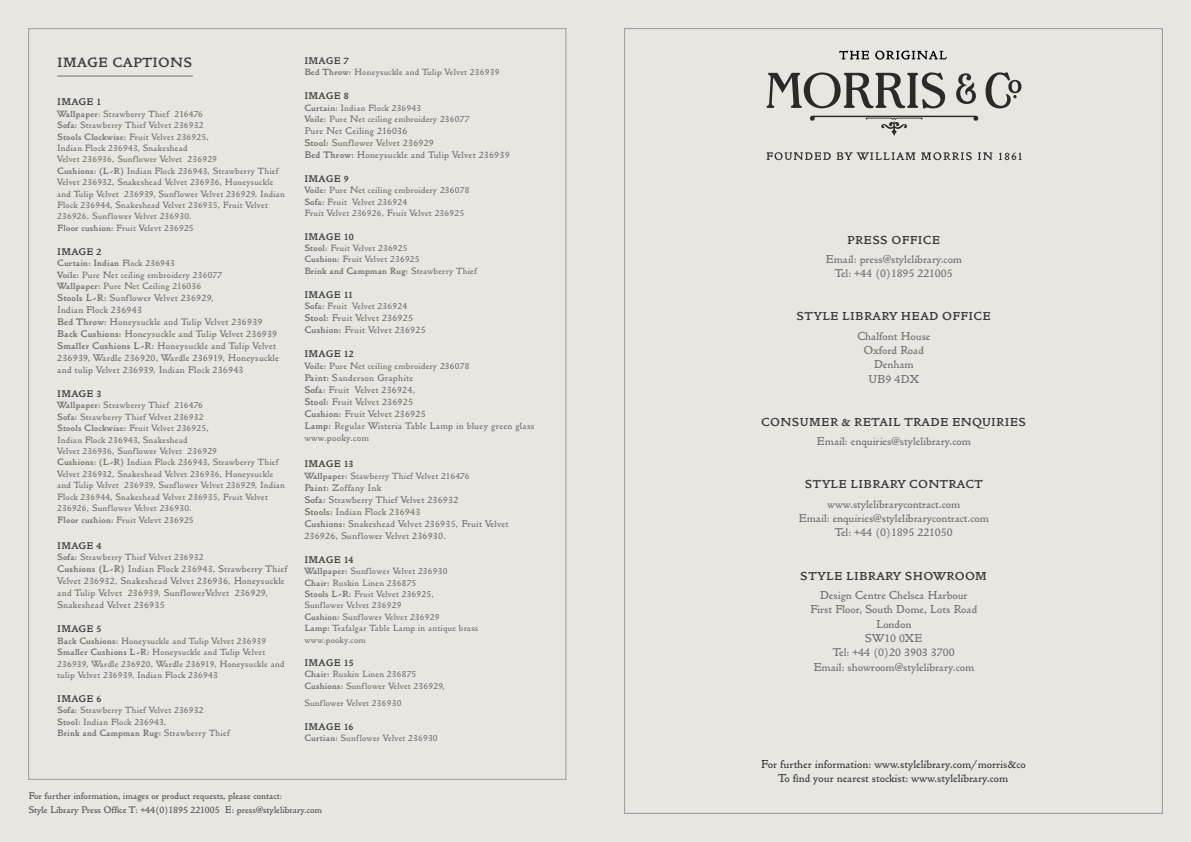
<style>
.page{position:relative;width:1191px;height:842px;background:#fff}
.page>*{position:absolute;margin:0;border:0;box-sizing:border-box;transform-origin:0 0}
.t1{font:700 14px "Golden Type ITC Std";letter-spacing:.025em;color:#3c3c3b}
.t2{font:12px/14.4px "Golden Type ITC Std";color:#706f6f;text-align:center}
.t3{font:700 12px "Golden Type ITC Std";letter-spacing:.025em;color:#3a3937}
.t4{font:12px/14.4px "Golden Type ITC Std";color:#3c3c3b;text-align:center}
.t5{font:10px/12px "Golden Type ITC Std";letter-spacing:.025em;color:#706f6f}
.t6{font:10px/14px "Golden Type ITC Std";color:#515150}
.t7{font:700 10px "Golden Type ITC Std";letter-spacing:.025em;color:#3c3c3b}
.t8{font:9.5px/11.4px "Golden Type ITC Std";letter-spacing:.025em;color:#706f6f}
.s1{font-weight:700}
</style>
<div class="page">
<div style="left:0;top:0;width:595px;height:842px;background:#e7e6e0"></div>
<div style="left:595px;top:0;width:596px;height:842px;background:#e7e6e0"></div>
<svg style="left:956px;top:73px;width:20px;height:31px"></svg>
<svg style="left:810px;top:116px;width:168px;height:20px"></svg>
<svg style="left:985px;top:72px;width:36px;height:36px"></svg>
<svg style="left:766px;top:72px;width:179px;height:36px"></svg>
<svg style="left:766px;top:152px;width:64px;height:8px"></svg>
<svg style="left:836px;top:152px;width:79px;height:8px"></svg>
<svg style="left:921px;top:152px;width:50px;height:8px"></svg>
<svg style="left:978px;top:152px;width:14px;height:8px"></svg>
<svg style="left:999px;top:153px;width:22px;height:7px"></svg>
<svg style="left:839px;top:51px;width:30px;height:8px"></svg>
<svg style="left:875px;top:51px;width:72px;height:9px"></svg>
<hr style="left:57px;top:76px;width:136px;height:1px;background:#706f6f">
<h1 class="t1" style="left:57px;top:53px;width:137px">IMAGE CAPTIONS</h1>
<p class="t7" style="left:57px;top:96px;width:46px">IMAGE 1</p>
<p class="t8" style="left:57px;top:108px;width:229px"><span class="s1">Wallpaper</span>: Strawberry Thief 216476<br><span class="s1">Sofa:</span> Strawberry Thief Velvet 236932<br><span class="s1">Stools Clockwise:</span> Fruit Velvet 236925,<br>Indian Flock 236943, Snakeshead<br>Velvet 236936, Sunflower Velvet 236929<br><span class="s1">Cushions: (L-R)</span> Indian Flock 236943, Strawberry Thief Velvet 236932, Snakeshead Velvet 236936, Honeysuckle and Tulip Velvet 236939, Sunflower Velvet 236929, Indian Flock 236944, Snakeshead Velvet 236935, Fruit Velvet 236926, Sunflower Velvet 236930.<br><span class="s1">Floor cushion:</span> Fruit Velevt 236925</p>
<p class="t7" style="left:57px;top:245px;width:46px">IMAGE 2</p>
<p class="t8" style="left:57px;top:257px;width:167px"><span class="s1">Curtain: Indian</span> Flock 236943<br><span class="s1">Voile:</span> Pure Net ceiling embroidery 236077<br><span class="s1">Wallpaper:</span> Pure Net Ceiling 216036</p>
<p class="t5" style="left:57px;top:292px;width:223px"><span class="s1">Stools L-R:</span> Sunflower Velvet 236929,<br>Indian Flock 236943<br><span class="s1">Bed Throw:</span> Honeysuckle and Tulip Velvet 236939<br><span class="s1">Back Cushions:</span> Honeysuckle and Tulip Velvet 236939<br><span class="s1">Smaller Cushions L-R:</span> Honeysuckle and Tulip Velvet 236939, Wardle 236920, Wardle 236919, Honeysuckle and tulip Velvet 236939, Indian Flock 236943</p>
<p class="t7" style="left:57px;top:388px;width:46px">IMAGE 3</p>
<p class="t8" style="left:57px;top:399px;width:229px"><span class="s1">Wallpaper:</span> Strawberry Thief 216476<br><span class="s1">Sofa:</span> Strawberry Thief Velvet 236932<br><span class="s1">Stools Clockwise:</span> Fruit Velvet 236925,<br>Indian Flock 236943, Snakeshead<br>Velvet 236936, Sunflower Velvet 236929<br><span class="s1">Cushions: (L-R)</span> Indian Flock 236943, Strawberry Thief Velvet 236932, Snakeshead Velvet 236936, Honeysuckle and Tulip Velvet 236939, Sunflower Velvet 236929, Indian Flock 236944, Snakeshead Velvet 236935, Fruit Velvet 236926, Sunflower Velvet 236930.<br><span class="s1">Floor cushion:</span> Fruit Velevt 236925</p>
<p class="t7" style="left:57px;top:540px;width:46px">IMAGE 4</p>
<p class="t8" style="left:57px;top:552px;width:148px"><span class="s1">Sofa:</span> Strawberry Thief Velvet 236932</p>
<p class="t5" style="left:57px;top:563px;width:232px"><span class="s1">Cushions (L-R)</span> Indian Flock 236943, Strawberry Thief Velvet 236932, Snakeshead Velvet 236936, Honeysuckle and Tulip Velvet 236939, SunflowerVelvet 236929, Snakeshead Velvet 236935</p>
<p class="t7" style="left:57px;top:623px;width:46px">IMAGE 5</p>
<p class="t8" style="left:57px;top:635px;width:229px"><span class="s1">Back Cushions:</span> Honeysuckle and Tulip Velvet 236939<br><span class="s1">Smaller Cushions L-R:</span> Honeysuckle and Tulip Velvet 236939, Wardle 236920, Wardle 236919, Honeysuckle and tulip Velvet 236939, Indian Flock 236943</p>
<p class="t7" style="left:57px;top:693px;width:46px">IMAGE 6</p>
<p class="t8" style="left:57px;top:705px;width:174px"><span class="s1">Sofa:</span> Strawberry Thief Velvet 236932<br><span class="s1">Stool:</span> Indian Flock 236943,<br><span class="s1">Brink and Campman Rug:</span> Strawberry Thief</p>
<p class="t7" style="left:304px;top:55px;width:46px">IMAGE 7</p>
<p class="t8" style="left:304px;top:66px;width:196px"><span class="s1">Bed Throw:</span> Honeysuckle and Tulip Velvet 236939</p>
<p class="t7" style="left:304px;top:90px;width:46px">IMAGE 8</p>
<p class="t8" style="left:304px;top:102px;width:167px"><span class="s1">Curtain:</span> Indian Flock 236943<br><span class="s1">Voile:</span> Pure Net ceiling embroidery 236077</p>
<p class="t5" style="left:304px;top:125px;width:207px">Pure Net Ceiling 216036<br><span class="s1">Stool:</span> Sunflower Velvet 236929<br><span class="s1">Bed Throw:</span> Honeysuckle and Tulip Velvet 236939</p>
<p class="t7" style="left:304px;top:173px;width:46px">IMAGE 9</p>
<p class="t8" style="left:304px;top:185px;width:167px"><span class="s1">Voile:</span> Pure Net ceiling embroidery 236078<br><span class="s1">Sofa:</span> Fruit Velvet 236924<br>Fruit Velvet 236926, Fruit Velvet 236925</p>
<p class="t7" style="left:304px;top:230px;width:51px">IMAGE 10</p>
<p class="t8" style="left:304px;top:242px;width:174px"><span class="s1">Stool:</span> Fruit Velvet 236925<br><span class="s1">Cushion:</span> Fruit Velvet 236925<br><span class="s1">Brink and Campman Rug:</span> Strawberry Thief</p>
<p class="t7" style="left:304px;top:289px;width:50px">IMAGE 11</p>
<p class="t8" style="left:304px;top:300px;width:104px"><span class="s1">Sofa:</span> Fruit Velvet 236924</p>
<p class="t5" style="left:304px;top:312px;width:123px"><span class="s1">Stool:</span> Fruit Velvet 236925<br><span class="s1">Cushion:</span> Fruit Velvet 236925</p>
<p class="t7" style="left:304px;top:348px;width:51px">IMAGE 12</p>
<p class="t8" style="left:304px;top:360px;width:167px"><span class="s1">Voile:</span> Pure Net ceiling embroidery 236078</p>
<p class="t5" style="left:304px;top:371px;width:231px"><span class="s1">Paint:</span> Sanderson Graphite<br><span class="s1">Sofa:</span> Fruit Velvet 236924,<br><span class="s1">Stool:</span> Fruit Velvet 236925<br><span class="s1">Cushion:</span> Fruit Velvet 236925<br><span class="s1">Lamp:</span> Regular Wisteria Table Lamp in bluey green glass www.pooky.com</p>
<p class="t7" style="left:304px;top:457px;width:51px">IMAGE 13</p>
<p class="t8" style="left:304px;top:470px;width:167px"><span class="s1">Wallpaper:</span> Stawberry Thief Velvet 216476</p>
<p class="t5" style="left:304px;top:481px;width:206px"><span class="s1">Paint:</span> Zoffany Ink<br><span class="s1">Sofa:</span> Strawberry Thief Velvet 236932<br><span class="s1">Stools:</span> Indian Flock 236943<br><span class="s1">Cushions:</span> Snakeshead Velvet 236935, Fruit Velvet 236926, Sunflower Velvet 236930.</p>
<p class="t7" style="left:304px;top:553px;width:51px">IMAGE 14</p>
<p class="t8" style="left:304px;top:565px;width:175px"><span class="s1">Wallpaper:</span> Sunflower Velvet 236930<br><span class="s1">Chair:</span> Ruskin Linen 236875<br><span class="s1">Stools L-R:</span> Fruit Velvet 236925,<br>Sunflower Velvet 236929<br><span class="s1">Cushion:</span> Sunflower Velvet 236929<br><span class="s1">Lamp:</span> Trafalgar Table Lamp in antique brass www.pooky.com</p>
<p class="t7" style="left:304px;top:657px;width:51px">IMAGE 15</p>
<p class="t8" style="left:304px;top:668px;width:142px"><span class="s1">Chair:</span> Ruskin Linen 236875<br><span class="s1">Cushions:</span> Sunflower Velvet 236929,</p>
<p class="t8" style="left:304px;top:697px;width:98px">Sunflower Velvet 236930</p>
<p class="t7" style="left:304px;top:720px;width:51px">IMAGE 16</p>
<p class="t8" style="left:304px;top:732px;width:135px"><span class="s1">Curtian:</span> Sunflower Velvet 236930</p>
<p class="t6" style="left:28px;top:789px;width:295px">For further information, images or product requests, please contact:<br>Style Library Press Office T: +44(0)1895 221005 E: press@stylelibrary.com</p>
<p class="t3" style="left:847px;top:232px;width:95px">PRESS OFFICE</p>
<p class="t2" style="left:825px;top:252px;width:138px">Email: press@stylelibrary.com<br>Tel: +44 (0)1895 221005</p>
<p class="t3" style="left:796px;top:309px;width:196px">STYLE LIBRARY HEAD OFFICE</p>
<p class="t2" style="left:857px;top:328px;width:75px">Chalfont House<br>Oxford Road<br>Denham<br>UB9 4DX</p>
<p class="t3" style="left:761px;top:415px;width:266px">CONSUMER &amp; RETAIL TRADE ENQUIRIES</p>
<p class="t2" style="left:816px;top:434px;width:156px">Email: enquiries@stylelibrary.com</p>
<p class="t3" style="left:804px;top:477px;width:179px">STYLE LIBRARY CONTRACT</p>
<p class="t2" style="left:798px;top:496px;width:192px">www.stylelibrarycontract.com<br>Email: enquiries@stylelibrarycontract.com<br>Tel: +44 (0)1895 221050</p>
<p class="t3" style="left:800px;top:568px;width:188px">STYLE LIBRARY SHOWROOM</p>
<p class="t2" style="left:810px;top:588px;width:168px">Design Centre Chelsea Harbour<br>First Floor, South Dome, Lots Road<br>London<br>SW10 0XE<br>Tel: +44 (0)20 3903 3700<br>Email: showroom@stylelibrary.com</p>
<p class="t4" style="left:761px;top:757px;width:266px">For further information: www.stylelibrary.com/morris&amp;co<br>To find your nearest stockist: www.stylelibrary.com</p>
</div>
